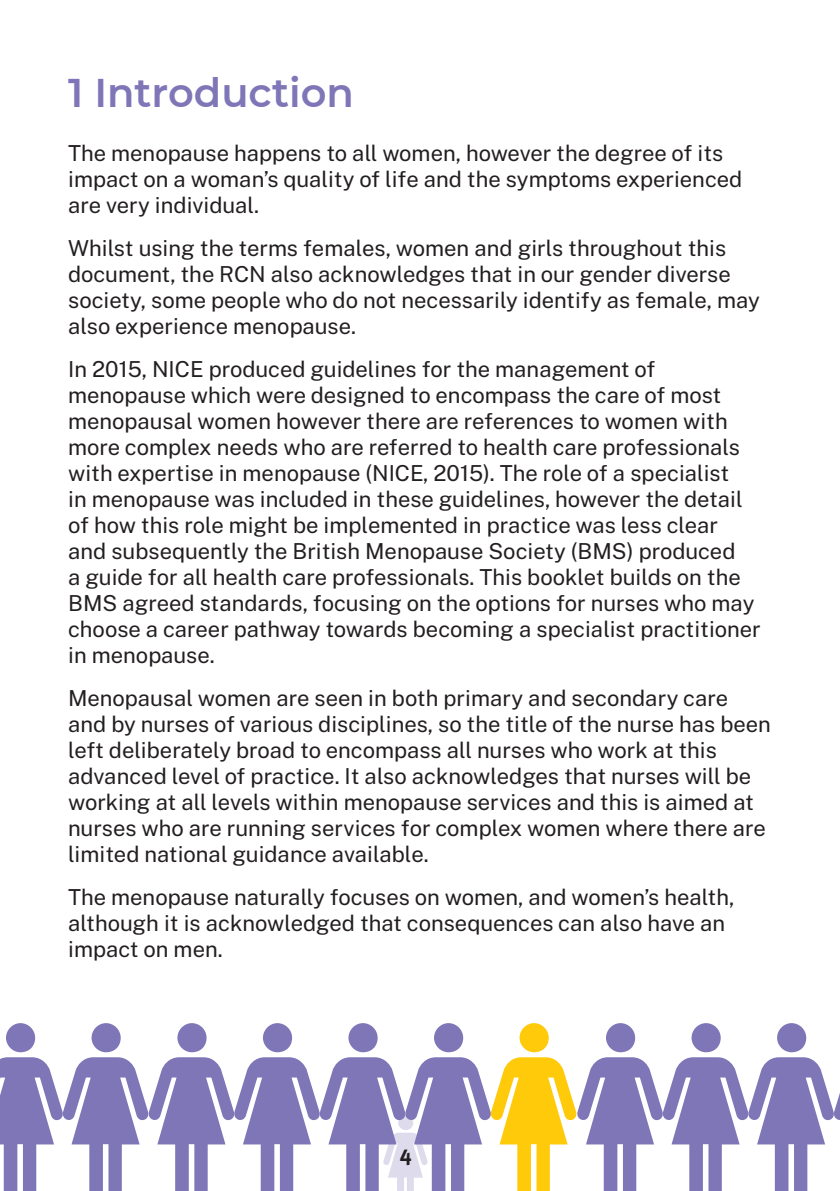
<style>
.page{position:relative;width:840px;height:1191px;background:#fff}
.page>*{position:absolute;margin:0;border:0;box-sizing:border-box;transform-origin:0 0}
.heading{font:600 40px "Montserrat";color:#7f76b7}
.body{font:100 22px/26px "Public Sans";color:#231f20}
.body-2{font:700 22px "Meta Plus";color:#231f20}
</style>
<div class="page">
<svg style="left:0;top:1023px;width:839px;height:168px"></svg>
<p class="heading" style="left:68px;top:64px;width:287px">1 Introduction</p>
<p class="body" style="left:68px;top:139px;width:675px">The menopause happens to all women, however the degree of its impact on a woman’s quality of life and the symptoms experienced are very individual.</p>
<p class="body" style="left:68px;top:234px;width:692px">Whilst using the terms females, women and girls throughout this document, the RCN also acknowledges that in our gender diverse society, some people who do not necessarily identify as female, may also experience menopause.</p>
<p class="body" style="left:68px;top:355px;width:693px">In 2015, NICE produced guidelines for the management of menopause which were designed to encompass the care of most menopausal women however there are references to women with more complex needs who are referred to health care professionals with expertise in menopause (NICE, 2015). The role of a specialist<br>in menopause was included in these guidelines, however the detail of how this role might be implemented in practice was less clear and subsequently the British Menopause Society (BMS) produced<br>a guide for all health care professionals. This booklet builds on the BMS agreed standards, focusing on the options for nurses who may choose a career pathway towards becoming a specialist practitioner in menopause.</p>
<p class="body" style="left:68px;top:684px;width:704px">Menopausal women are seen in both primary and secondary care and by nurses of various disciplines, so the title of the nurse has been left deliberately broad to encompass all nurses who work at this advanced level of practice. It also acknowledges that nurses will be working at all levels within menopause services and this is aimed at nurses who are running services for complex women where there are limited national guidance available.</p>
<p class="body" style="left:68px;top:883px;width:667px">The menopause naturally focuses on women, and women’s health, although it is acknowledged that consequences can also have an impact on men.</p>
<p class="body-2" style="left:399px;top:1140px;width:14px">4</p>
</div>
